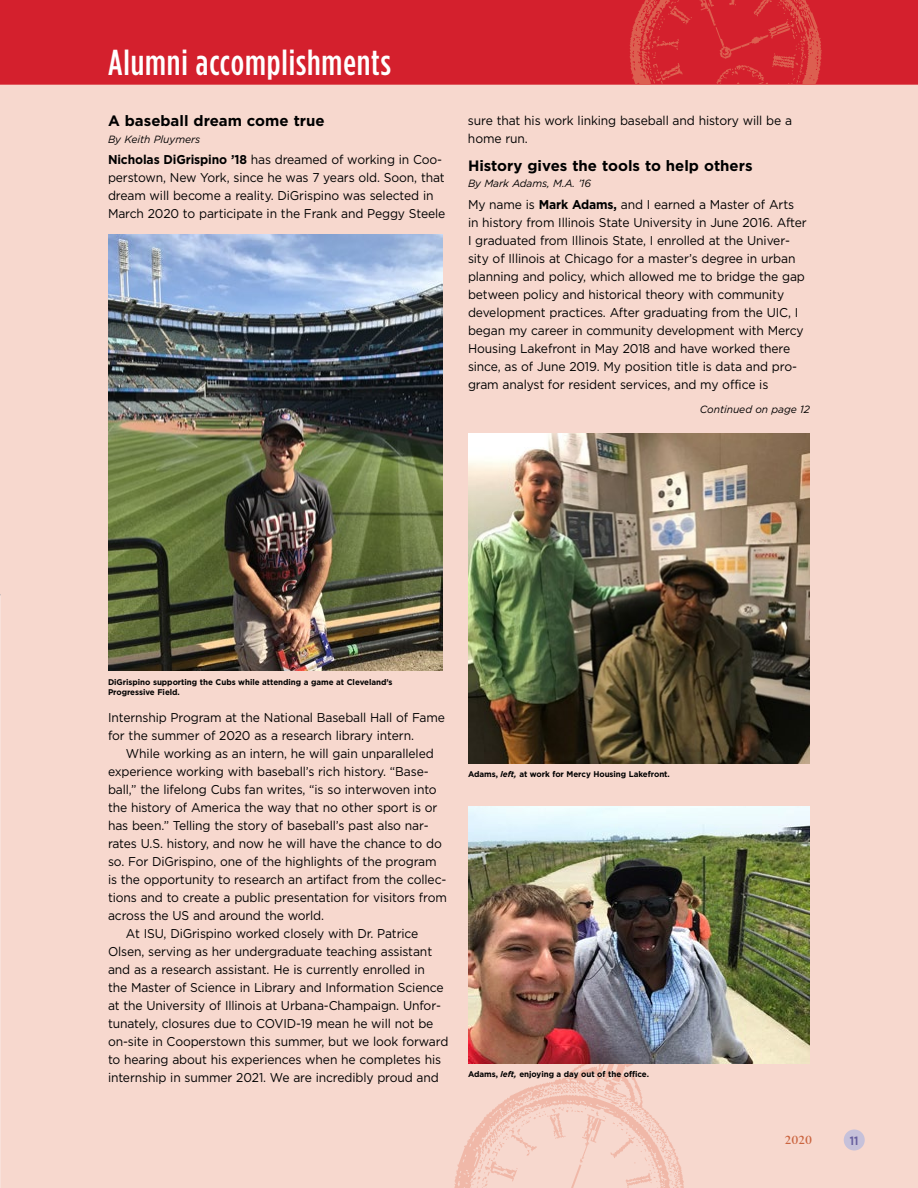
<style>
.page{position:relative;width:918px;height:1188px;background:#fff}
.page>*{position:absolute;margin:0;border:0;box-sizing:border-box;transform-origin:0 0}
.H2{font:500 36px "Gotham Condensed";letter-spacing:.025em;color:#fff}
.t1{font:700 15px "Gotham";color:#000}
.t2{font:12.75px/18px "Gotham";letter-spacing:-.01em;color:#000;scale:.95 1}
.t3{font:500 12px "Haarlemmer";color:#ca633e}
.t4{font:700 12px "Gotham";color:#675f9e;scale:.85 1}
.P{font:italic 10.5px "Gotham";letter-spacing:-.005em;color:#000}
.t5{font:700 8.25px/10.8px "Gotham";letter-spacing:-.005em;color:#000}
.s1{font-weight:700}
.s2{font-style:italic}
</style>
<div class="page">
<div style="left:0;top:35px;width:918px;height:1153px;background:#f7d8ce"></div>
<div style="left:0;top:0;width:918px;height:85px;background:#d4202d"></div>
<img style="left:614px;top:0;width:223px;height:85px">
<img style="left:454px;top:1064px;width:230px;height:124px">
<img style="left:108px;top:234px;width:335px;height:437px">
<img style="left:468px;top:433px;width:342px;height:330px">
<img style="left:468px;top:807px;width:342px;height:257px">
<div style="left:844px;top:1130px;width:21px;height:20px;background:#c6c1da;border-radius:50%"></div>
<h2 class="H2" style="left:108px;top:43px;width:284px">Alumni accomplishments</h2>
<h3 class="t1" style="left:108px;top:111px;width:218px">A baseball dream come true</h3>
<p class="P" style="left:108px;top:133px;width:94px">By Keith Pluymers</p>
<p class="t2" style="left:108px;top:150px;width:357px"><span class="s1">Nicholas DiGrispino ’18</span> has dreamed of working in Coo&shy;perstown, New York, since he was 7 years old. Soon, that dream will become a reality. DiGrispino was selected in March 2020 to participate in the Frank and Peggy Steele</p>
<p class="t2" style="left:468px;top:111px;width:343px">sure that his work linking baseball and history will be a home run.</p>
<h3 class="t1" style="left:468px;top:156px;width:286px">History gives the tools to help others</h3>
<p class="P" style="left:468px;top:178px;width:125px">By Mark Adams, M.A. ’16</p>
<p class="t2" style="left:468px;top:195px;width:358px">My name is <span class="s1">Mark Adams,</span> and I earned a Master of Arts in history from Illinois State University in June 2016. After I graduated from Illinois State, I enrolled at the Univer&shy;sity of Illinois at Chicago for a master’s degree in urban planning and policy, which allowed me to bridge the gap between policy and historical theory with community development practices. After graduating from the UIC, I began my career in community development with Mercy Housing Lakefront in May 2018 and have worked there since, as of June 2019. My position title is data and pro&shy;gram analyst for resident services, and my office is</p>
<p class="P" style="left:700px;top:403px;width:112px">Continued on page 12</p>
<p class="t5" style="left:108px;top:676px;width:286px">DiGrispino supporting the Cubs while attending a game at Cleveland’s<br>Progressive Field.</p>
<p class="t2" style="left:108px;top:708px;width:356px">Internship Program at the National Baseball Hall of Fame</p>
<p class="t2" style="left:108px;top:726px;width:324px">for the summer of 2020 as a research library intern.</p>
<p class="t2" style="left:126px;top:744px;width:325px">While working as an intern, he will gain unparalleled</p>
<p class="t2" style="left:108px;top:762px;width:339px">experience working with baseball’s rich history. “Base-</p>
<p class="t2" style="left:108px;top:780px;width:348px">ball,” the lifelong Cubs fan writes, “is so interwoven into</p>
<p class="t2" style="left:108px;top:798px;width:348px">the history of America the way that no other sport is or</p>
<p class="t2" style="left:108px;top:816px;width:339px">has been.” Telling the story of baseball’s past also nar-</p>
<p class="t2" style="left:108px;top:834px;width:353px">rates U.S. history, and now he will have the chance to do</p>
<p class="t2" style="left:108px;top:852px;width:347px">so. For DiGrispino, one of the highlights of the program</p>
<p class="t2" style="left:108px;top:870px;width:358px">is the opportunity to research an artifact from the collec-</p>
<p class="t2" style="left:108px;top:888px;width:358px">tions and to create a public presentation for visitors from</p>
<p class="t2" style="left:108px;top:906px;width:229px">across the US and around the world.</p>
<p class="t2" style="left:126px;top:924px;width:309px">At ISU, DiGrispino worked closely with Dr. Patrice</p>
<p class="t2" style="left:108px;top:942px;width:343px">Olsen, serving as her undergraduate teaching assistant</p>
<p class="t2" style="left:108px;top:960px;width:335px">and as a research assistant. He is currently enrolled in</p>
<p class="t2" style="left:108px;top:978px;width:355px">the Master of Science in Library and Information Science</p>
<p class="t2" style="left:108px;top:996px;width:352px">at the University of Illinois at Urbana-Champaign. Unfor-</p>
<p class="t2" style="left:108px;top:1014px;width:344px">tunately, closures due to COVID-19 mean he will not be</p>
<p class="t2" style="left:108px;top:1032px;width:360px">on-site in Cooperstown this summer, but we look forward</p>
<p class="t2" style="left:108px;top:1050px;width:352px">to hearing about his experiences when he completes his</p>
<p class="t2" style="left:108px;top:1068px;width:350px">internship in summer 2021. We are incredibly proud and</p>
<p class="t5" style="left:468px;top:769px;width:203px">Adams, <span class="s2">left,</span> at work for Mercy Housing Lakefront.</p>
<p class="t5" style="left:468px;top:1069px;width:183px">Adams, <span class="s2">left,</span> enjoying a day out of the office.</p>
<p class="t3" style="left:785px;top:1132px;width:29px">2020</p>
<p class="t4" style="left:850px;top:1133px;width:12px">11</p>
</div>
